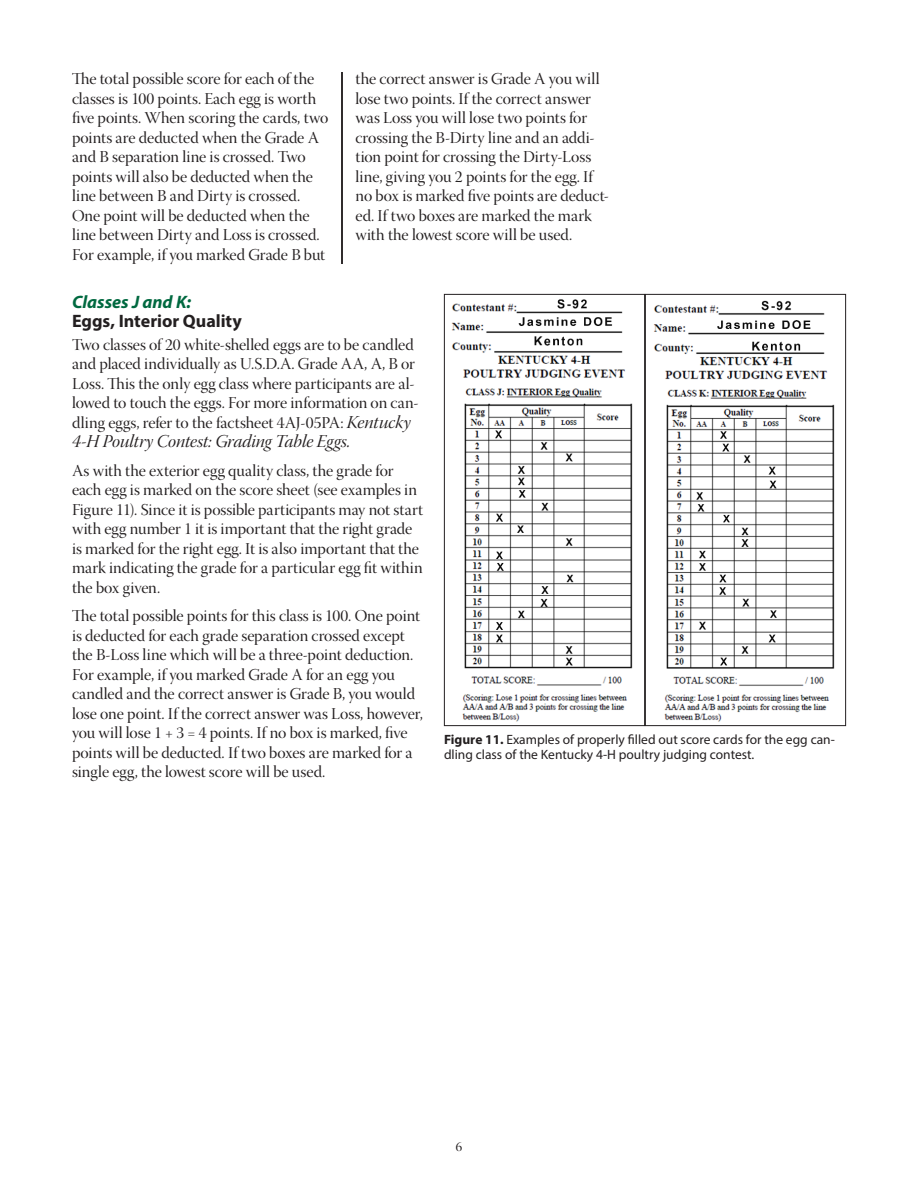
<style>
.page{position:relative;width:918px;height:1188px;background:#fff}
.page>*{position:absolute;margin:0;border:0;box-sizing:border-box;transform-origin:0 0}
.body{font:18px "Warnock Pro It Disp";letter-spacing:-.005em;color:#231f20}
._2{font:700 18px/19.5px "Myriad Pro";color:#231f20}
.body-2{font:16.5px/19.5px "Warnock Pro Disp";color:#231f20}
.t1{font:13.5px/15px "Myriad Pro";color:#231f20}
.t2{font:13.5px "Warnock Pro Disp";color:#231f20}
.s1{font-style:italic;color:#006940}
.s2{font-family:"Warnock Pro It Disp";font-size:18px}
.s3{font-weight:700}
</style>
<div class="page">
<hr style="left:341px;top:72px;width:2px;height:192px;background:#231f20">
<img style="left:451px;top:299px;width:182px;height:423px">
<div style="left:444px;top:294px;width:201px;height:432px;border:1px solid #231f20"></div>
<img style="left:653px;top:300px;width:182px;height:422px">
<div style="left:645px;top:294px;width:201px;height:432px;border:1px solid #231f20"></div>
<p class="body-2" style="left:72px;top:71px;width:258px">The total possible score for each of the classes is 100 points. Each egg is worth five points. When scoring the cards, two points are deducted when the Grade A and B separation line is crossed. Two points will also be deducted when the line between B and Dirty is crossed.<br>One point will be deducted when the line between Dirty and Loss is crossed.<br>For example, if you marked Grade B but</p>
<p class="body-2" style="left:356px;top:71px;width:255px">the correct answer is Grade A you will lose two points. If the correct answer was Loss you will lose two points for crossing the B-Dirty line and an addi&shy;tion point for crossing the Dirty-Loss line, giving you 2 points for the egg. If no box is marked five points are deduct&shy;ed. If two boxes are marked the mark with the lowest score will be used.</p>
<p class="_2" style="left:72px;top:291px;width:171px"><span class="s1">Classes J and K:<br></span>Eggs, Interior Quality</p>
<p class="body-2" style="left:72px;top:336px;width:348px">Two classes of 20 white-shelled eggs are to be candled and placed individually as U.S.D.A. Grade AA, A, B or Loss. This the only egg class where participants are al&shy;lowed to touch the eggs. For more information on can&shy;dling eggs, refer to the factsheet 4AJ-05PA: <span class="s2">Kentucky</span></p>
<p class="body" style="left:72px;top:431px;width:280px">4-H Poultry Contest: Grading Table Eggs.</p>
<p class="body-2" style="left:72px;top:462px;width:353px">As with the exterior egg quality class, the grade for each egg is marked on the score sheet (see examples in Figure 11). Since it is possible participants may not start with egg number 1 it is important that the right grade is marked for the right egg. It is also important that the mark indicating the grade for a particular egg fit within the box given.</p>
<p class="body-2" style="left:72px;top:608px;width:352px">The total possible points for this class is 100. One point is deducted for each grade separation crossed except the B-Loss line which will be a three-point deduction.<br>For example, if you marked Grade A for an egg you candled and the correct answer is Grade B, you would lose one point. If the correct answer was Loss, however, you will lose 1 + 3 = 4 points. If no box is marked, five points will be deducted. If two boxes are marked for a single egg, the lowest score will be used.</p>
<p class="t1" style="left:444px;top:732px;width:392px"><span class="s3">Figure 11.</span> Examples of properly filled out score cards for the egg can&shy;dling class of the Kentucky 4-H poultry judging contest.</p>
<p class="t2" style="left:456px;top:1140px;width:8px">6</p>
</div>
